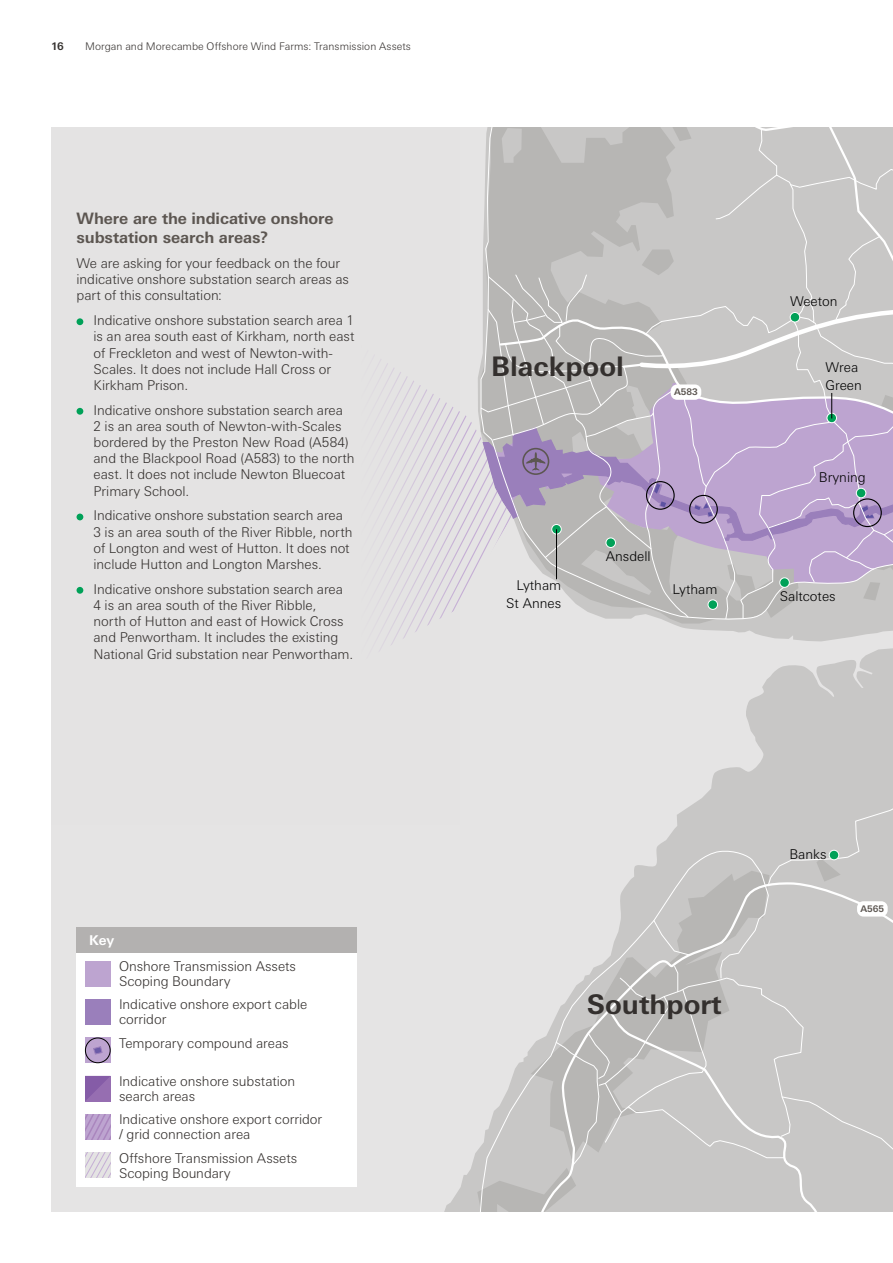
<style>
.page{position:relative;width:893px;height:1263px;background:#fff}
.page>*{position:absolute;margin:0;border:0;box-sizing:border-box;transform-origin:0 0}
.t1{font:700 27px "Univers Next Pro";color:#34302e}
.t2{font:700 15.75px/18.9px "Univers Next Pro";letter-spacing:-.01em;color:#5c5651}
.t3{font:300 13.5px/16.2px "Univers Next Pro";letter-spacing:-.005em;color:#34302e}
.t4{font:300 13.5px/18px "Univers Next Pro";color:#000;text-align:right}
.t5{font:700 13.5px "Univers Next Pro";color:#fff}
.t6{font:300 10.5px "Univers Next Pro";letter-spacing:.005em;color:#34302e}
.t7{font:700 10.5px "Univers Next Pro";color:#34302e}
.t8{font:700 9.15px "Univers Next Pro";color:#5c5651}
</style>
<div class="page">
<div style="left:51px;top:128px;width:437px;height:1084px;background:#e5e4e4"></div>
<div style="left:459px;top:278px;width:29px;height:522px;background:#e5e4e4"></div>
<svg style="left:488px;top:623px;width:405px;height:343px;background:#dbdada"></svg>
<div style="left:857px;top:901px;width:31px;height:15px;background:#fff;border-radius:6px"></div>
<svg style="left:479px;top:849px;width:290px;height:117px;background:#d5d4d3"></svg>
<div style="left:768px;top:738px;width:125px;height:148px;background:#c8c7c6"></div>
<svg style="left:477px;top:966px;width:416px;height:246px;background:#c9c8c7"></svg>
<svg style="left:480px;top:128px;width:413px;height:495px;background:#c2bbc5"></svg>
<div style="left:856px;top:488px;width:10px;height:10px;background:#00a158;border-radius:50%"></div>
<div style="left:856px;top:488px;width:10px;height:10px;border:1px solid #fff;border-radius:50%"></div>
<div style="left:780px;top:578px;width:9px;height:9px;background:#00a158;border-radius:50%"></div>
<div style="left:779px;top:577px;width:11px;height:11px;border:1px solid #fff;border-radius:50%"></div>
<div style="left:708px;top:600px;width:10px;height:9px;background:#00a158;border-radius:50%"></div>
<div style="left:708px;top:599px;width:10px;height:11px;border:1px solid #fff;border-radius:50%"></div>
<div style="left:606px;top:538px;width:9px;height:9px;background:#00a158;border-radius:50%"></div>
<div style="left:606px;top:538px;width:10px;height:10px;border:1px solid #fff;border-radius:50%"></div>
<div style="left:552px;top:524px;width:9px;height:10px;background:#00a158;border-radius:50%"></div>
<div style="left:551px;top:524px;width:11px;height:10px;border:1px solid #fff;border-radius:50%"></div>
<hr style="left:556px;top:529px;width:1px;height:50px;background:#000">
<div style="left:829px;top:850px;width:10px;height:10px;background:#00a158;border-radius:50%"></div>
<div style="left:829px;top:850px;width:10px;height:10px;border:1px solid #fff;border-radius:50%"></div>
<div style="left:77px;top:952px;width:280px;height:234px;background:#fff"></div>
<div style="left:77px;top:927px;width:280px;height:25px;background:#b3b1b0"></div>
<div style="left:85px;top:961px;width:26px;height:25px;background:#bda4d0"></div>
<div style="left:85px;top:999px;width:26px;height:26px;background:#9a7fbb"></div>
<svg style="left:85px;top:1114px;width:26px;height:26px"></svg>
<div style="left:85px;top:1037px;width:26px;height:26px;background:#bda4d0"></div>
<svg style="left:85px;top:1152px;width:26px;height:26px"></svg>
<svg style="left:85px;top:1076px;width:26px;height:25px"></svg>
<div style="left:85px;top:1037px;width:26px;height:26px;border:1px solid #000;border-radius:50%"></div>
<svg style="left:93px;top:1046px;width:10px;height:9px"></svg>
<div style="left:51px;top:128px;width:408px;height:697px;background:#e4e3e3"></div>
<div style="left:77px;top:587px;width:6px;height:7px;background:#00a158;border-radius:50%"></div>
<p class="t7" style="left:51px;top:40px;width:14px">16</p>
<p class="t6" style="left:85px;top:41px;width:327px">Morgan and Morecambe Offshore Wind Farms: Transmission Assets</p>
<p class="t2" style="left:77px;top:209px;width:259px">Where are the indicative onshore substation search areas?</p>
<p class="t3" style="left:77px;top:255px;width:274px">We are asking for your feedback on the four indicative onshore substation search areas as part of this consultation:</p>
<p class="t3" style="left:94px;top:312px;width:262px">Indicative onshore substation search area 1 is an area south east of Kirkham, north east of Freckleton and west of Newton-with-Scales. It does not include Hall Cross or Kirkham Prison.</p>
<p class="t3" style="left:94px;top:402px;width:263px">Indicative onshore substation search area<br>2 is an area south of Newton-with-Scales bordered by the Preston New Road (A584) and the Blackpool Road (A583) to the north east. It does not include Newton Bluecoat Primary School.</p>
<p class="t3" style="left:94px;top:507px;width:260px">Indicative onshore substation search area 3 is an area south of the River Ribble, north of Longton and west of Hutton. It does not include Hutton and Longton Marshes.</p>
<p class="t3" style="left:94px;top:581px;width:261px">Indicative onshore substation search area 4 is an area south of the River Ribble,<br>north of Hutton and east of Howick Cross and Penwortham. It includes the existing National Grid substation near Penwortham.</p>
<p class="t5" style="left:89px;top:932px;width:26px">Key</p>
<p class="t3" style="left:119px;top:959px;width:178px;line-height:15px">Onshore Transmission Assets<br>Scoping Boundary</p>
<p class="t3" style="left:119px;top:997px;width:190px;line-height:15px">Indicative onshore export cable corridor</p>
<p class="t3" style="left:119px;top:1035px;width:171px">Temporary compound areas</p>
<p class="t3" style="left:119px;top:1074px;width:178px;line-height:15px">Indicative onshore substation search areas</p>
<p class="t3" style="left:119px;top:1112px;width:205px;line-height:15px">Indicative onshore export corridor / grid connection area</p>
<p class="t3" style="left:119px;top:1150px;width:180px;line-height:15px">Offshore Transmission Assets<br>Scoping Boundary</p>
<h1 class="t1" style="left:491px;top:350px;width:134px">Blackpool</h1>
<p class="t8" style="left:674px;top:386px;width:25px">A583</p>
<p class="t4" style="left:606px;top:547px;width:46px">Ansdell</p>
<p class="t4" style="left:506px;top:576px;width:57px">Lytham<br>St Annes</p>
<p class="t4" style="left:673px;top:580px;width:46px">Lytham</p>
<p class="t4" style="left:790px;top:292px;width:49px">Weeton</p>
<p class="t4" style="left:825px;top:358px;width:38px;text-align:left">Wrea<br>Green</p>
<p class="t4" style="left:819px;top:468px;width:48px">Bryning</p>
<p class="t4" style="left:780px;top:587px;width:57px">Saltcotes</p>
<h1 class="t1" style="left:587px;top:988px;width:136px">Southport</h1>
<p class="t4" style="left:789px;top:845px;width:39px">Banks</p>
<p class="t8" style="left:860px;top:903px;width:25px">A565</p>
</div>
